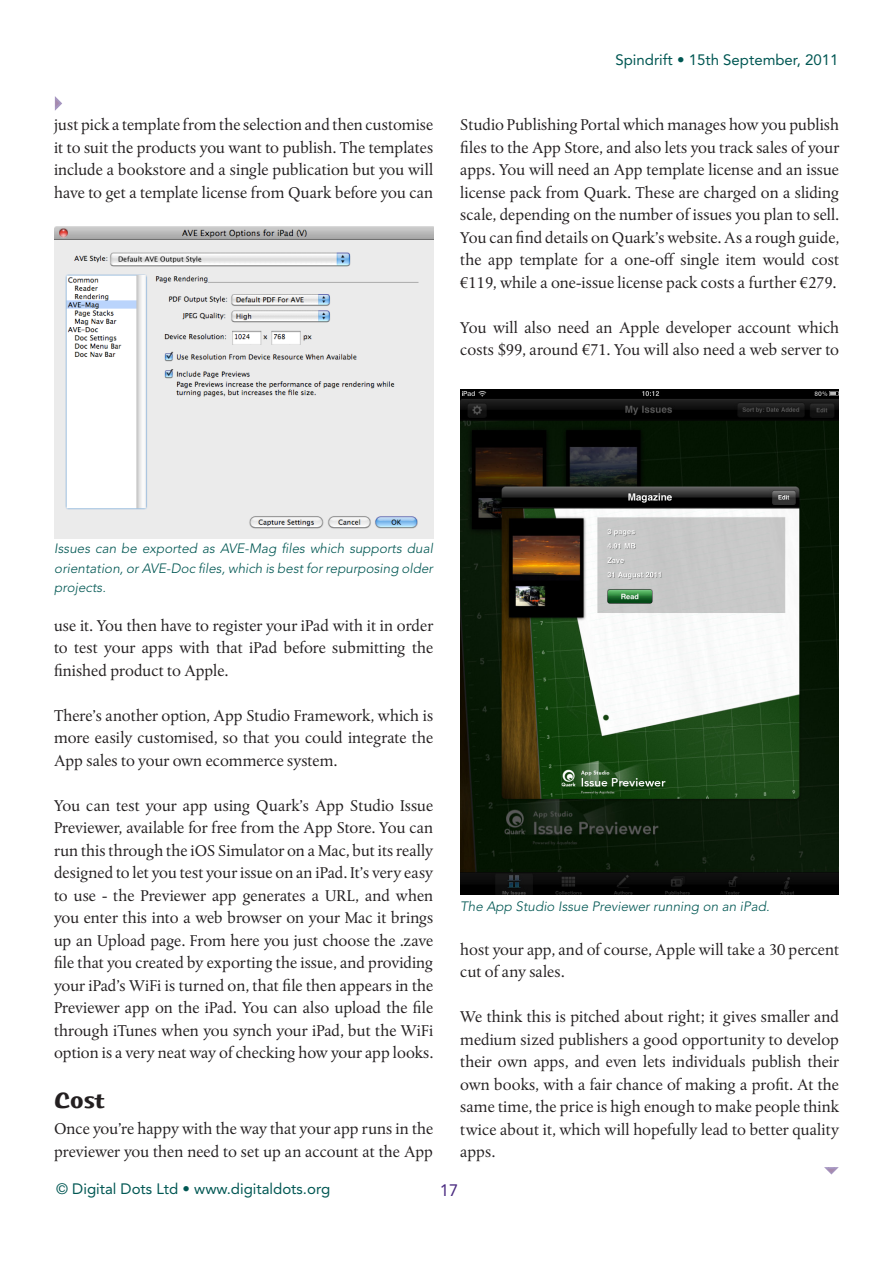
<style>
.page{position:relative;width:893px;height:1263px;background:#fff}
.page>*{position:absolute;margin:0;border:0;box-sizing:border-box;transform-origin:0 0}
.Sunheads{font:700 24px "Humana Sans ITC Std";color:#231f20}
.Body_Albertina{font:16.5px/22.5px "Albertina MT Std";color:#231f20;text-align:justify}
.t1{font:16.5px "Avenir LT Std";color:#4b2c81}
.t2{font:15px "Avenir LT Std";color:#005753}
.Body_Albertina-2{font:italic 300 13.5px/19.5px "Avenir LT Std";color:#005753;text-align:justify}
</style>
<div class="page">
<svg style="left:54px;top:96px;width:8px;height:15px"></svg>
<img style="left:54px;top:226px;width:379px;height:312px">
<img style="left:460px;top:389px;width:379px;height:505px">
<svg style="left:824px;top:1167px;width:15px;height:8px"></svg>
<p class="Body_Albertina" style="left:54px;top:114px;width:381px">just pick a template from the selection and then customise it to suit the products you want to publish. The templates include a bookstore and a single publication but you will have to get a template license from Quark before you can</p>
<p class="t2" style="left:615px;top:51px;width:225px">Spindrift • 15th September, 2011</p>
<p class="Body_Albertina" style="left:460px;top:114px;width:380px">Studio Publishing Portal which manages how you publish files to the App Store, and also lets you track sales of your apps. You will need an App template license and an issue license pack from Quark. These are charged on a sliding scale, depending on the number of issues you plan to sell.<br>You can find details on Quark’s website. As a rough guide, the app template for a one-off single item would cost €119, while a one-issue license pack costs a further €279.</p>
<p class="Body_Albertina" style="left:460px;top:316px;width:380px">You will also need an Apple developer account which costs $99, around €71. You will also need a web server to</p>
<p class="Body_Albertina-2" style="left:54px;top:539px;width:380px">Issues can be exported as AVE-Mag files which supports dual orientation, or AVE-Doc files, which is best for repurposing older projects.</p>
<p class="Body_Albertina" style="left:54px;top:614px;width:381px">use it. You then have to register your iPad with it in order to test your apps with that iPad before submitting the finished product to Apple.</p>
<p class="Body_Albertina" style="left:54px;top:704px;width:381px">There’s another option, App Studio Framework, which is more easily customised, so that you could integrate the App sales to your own ecommerce system.</p>
<p class="Body_Albertina" style="left:54px;top:794px;width:381px">You can test your app using Quark’s App Studio Issue Previewer, available for free from the App Store. You can run this through the iOS Simulator on a Mac, but its really designed to let you test your issue on an iPad. It’s very easy to use - the Previewer app generates a URL, and when you enter this into a web browser on your Mac it brings up an Upload page. From here you just choose the .zave file that you created by exporting the issue, and providing your iPad’s WiFi is turned on, that file then appears in the Previewer app on the iPad. You can also upload the file through iTunes when you synch your iPad, but the WiFi option is a very neat way of checking how your app looks.</p>
<p class="Sunheads" style="left:54px;top:1087px;width:52px">Cost</p>
<p class="Body_Albertina" style="left:54px;top:1118px;width:381px">Once you’re happy with the way that your app runs in the previewer you then need to set up an account at the App</p>
<p class="Body_Albertina-2" style="left:460px;top:896px;width:311px">The App Studio Issue Previewer running on an iPad.</p>
<p class="Body_Albertina" style="left:460px;top:938px;width:380px">host your app, and of course, Apple will take a 30 percent cut of any sales.</p>
<p class="Body_Albertina" style="left:460px;top:1006px;width:380px">We think this is pitched about right; it gives smaller and medium sized publishers a good opportunity to develop their own apps, and even lets individuals publish their own books, with a fair chance of making a profit. At the same time, the price is high enough to make people think twice about it, which will hopefully lead to better quality apps.</p>
<p class="t2" style="left:56px;top:1180px;width:276px">© Digital Dots Ltd • www.digitaldots.org</p>
<p class="t1" style="left:440px;top:1180px;width:20px">17</p>
</div>
